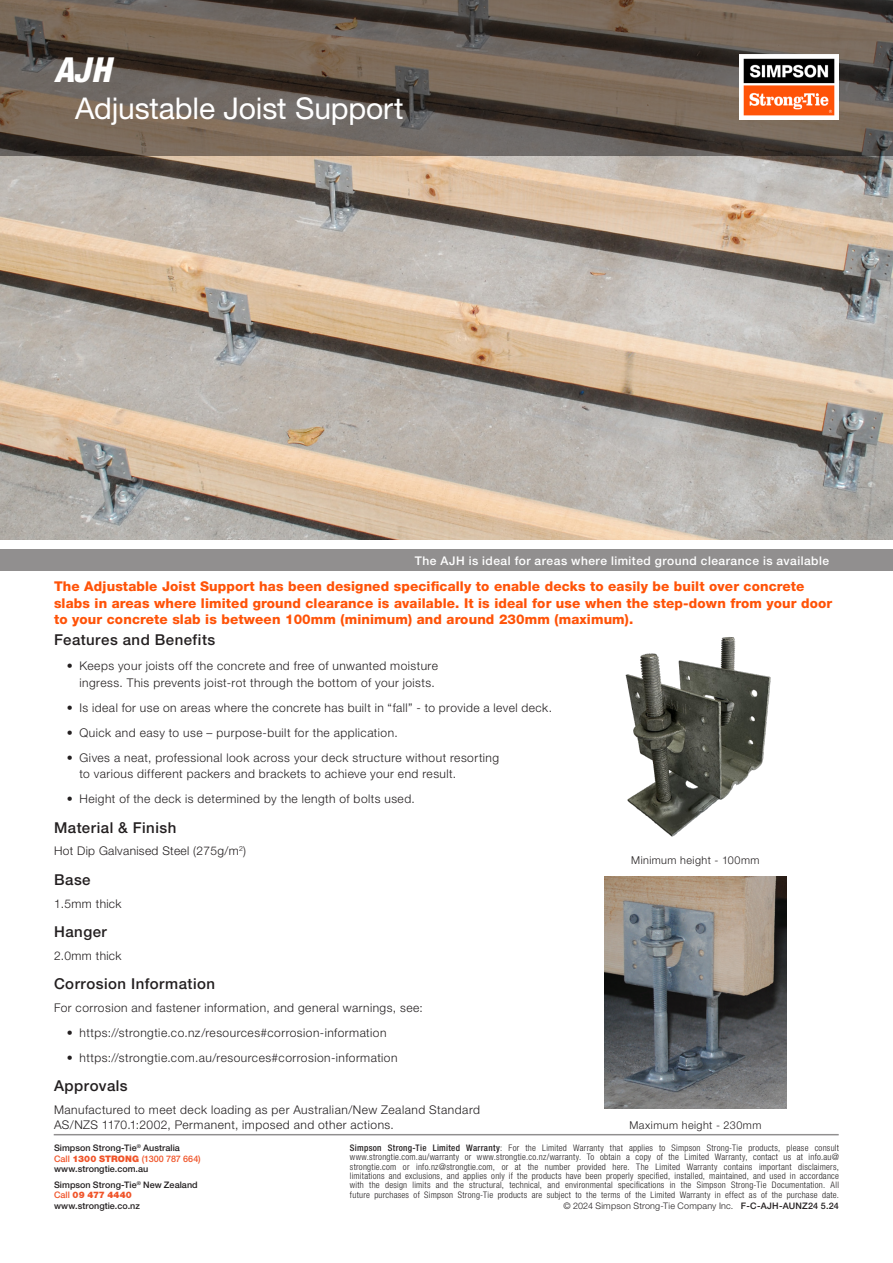
<style>
.page{position:relative;width:893px;height:1263px;background:#fff}
.page>*{position:absolute;margin:0;border:0;box-sizing:border-box;transform-origin:0 0}
.t1{font:italic 800 condensed 34.5px "Helvetica Neue LT Std";color:#fff}
.Main_Subheading{font:30px "Helvetica Neue LT Std";letter-spacing:-.005em;color:#fff}
.Heading{font:500 15px "Helvetica Neue LT Std";letter-spacing:.035em;color:#231f20}
.t2{font:800 13.5px/16.5px "Helvetica Neue LT Std";letter-spacing:.01em;color:#ff5308}
.Bullet_Text{font:300 12px/16.5px "Helvetica Neue LT Std";letter-spacing:.04em;color:#231f20}
.Callout{font:500 12px "Helvetica Neue LT Std";letter-spacing:.04em;color:#fff}
.Bullet_Text-2{font:300 10.8px "Helvetica Neue LT Std";letter-spacing:.045em;color:#231f20}
.t3{font:300 condensed 9px/9.3px "Helvetica Neue LT Std";letter-spacing:.025em;color:#231f20;text-align:justify}
.t4{font:500 9px "Helvetica Neue LT Std";letter-spacing:.005em;color:#231f20}
.t5{font:300 9px "Helvetica Neue LT Std";letter-spacing:.02em;color:#231f20}
.t6{font:500 9px "Helvetica Neue LT Std";letter-spacing:.005em;color:#f05429}
.t7{font:900 9px "Helvetica Neue LT Std";letter-spacing:.005em;color:#f05429}
.s1{font-weight:900}
.s2{font-weight:500}
</style>
<div class="page">
<div style="left:0;top:550px;width:893px;height:21px;background:#918f8f"></div>
<img style="left:0;top:156px;width:893px;height:383px">
<svg style="left:0;top:0;width:893px;height:156px;background:#675b51"></svg>
<img style="left:739px;top:54px;width:100px;height:65px">
<hr style="left:54px;top:1134px;width:785px;height:1px;background:#231f20">
<img style="left:604px;top:877px;width:183px;height:231px">
<img style="left:625px;top:637px;width:146px;height:200px">
<p class="t1" style="left:54px;top:48px;width:59px">AJH</p>
<p class="Main_Subheading" style="left:75px;top:91px;width:330px">Adjustable Joist Support</p>
<p class="Callout" style="left:415px;top:553px;width:416px">The AJH is ideal for areas where limited ground clearance is available</p>
<p class="t2" style="left:54px;top:578px;width:780px">The Adjustable Joist Support has been designed specifically to enable decks to easily be built over concrete slabs in areas where limited ground clearance is available. It is ideal for use when the step-down from your door to your concrete slab is between 100mm (minimum) and around 230mm (maximum).</p>
<p class="Heading" style="left:54px;top:631px;width:163px">Features and Benefits</p>
<p class="Bullet_Text" style="left:67px;top:657px;width:373px;text-align:right">• Keeps your joists off the concrete and free of unwanted moisture ingress. This prevents joist-rot through the bottom of your joists.</p>
<p class="Bullet_Text" style="left:67px;top:699px;width:487px">• Is ideal for use on areas where the concrete has built in “fall” - to provide a level deck.</p>
<p class="Bullet_Text" style="left:67px;top:724px;width:332px">• Quick and easy to use – purpose-built for the application.</p>
<p class="Bullet_Text" style="left:80px;top:749px;width:421px;text-indent:-13px">• Gives a neat, professional look across your deck structure without resorting to various different packers and brackets to achieve your end result.</p>
<p class="Bullet_Text" style="left:67px;top:790px;width:350px">• Height of the deck is determined by the length of bolts used.</p>
<p class="Heading" style="left:54px;top:818px;width:124px">Material &amp; Finish</p>
<p class="Bullet_Text" style="left:54px;top:843px;width:193px">Hot Dip Galvanised Steel (275g/m<sup>2</sup>)</p>
<p class="Heading" style="left:54px;top:870px;width:38px">Base</p>
<p class="Bullet_Text" style="left:54px;top:895px;width:69px">1.5mm thick</p>
<p class="Heading" style="left:54px;top:922px;width:54px">Hanger</p>
<p class="Bullet_Text" style="left:54px;top:947px;width:69px">2.0mm thick</p>
<p class="Heading" style="left:54px;top:975px;width:163px">Corrosion Information</p>
<p class="Bullet_Text" style="left:54px;top:999px;width:370px">For corrosion and fastener information, and general warnings, see:</p>
<p class="Bullet_Text" style="left:67px;top:1024px;width:321px">• https://strongtie.co.nz/resources#corrosion-information</p>
<p class="Bullet_Text" style="left:67px;top:1049px;width:332px">• https://strongtie.com.au/resources#corrosion-information</p>
<p class="Heading" style="left:54px;top:1077px;width:75px">Approvals</p>
<p class="Bullet_Text" style="left:54px;top:1102px;width:427px;line-height:14.4px">Manufactured to meet deck loading as per Australian/New Zealand Standard<br>AS/NZS 1170.1:2002, Permanent, imposed and other actions.</p>
<p class="Bullet_Text-2" style="left:631px;top:854px;width:130px">Minimum height - 100mm</p>
<p class="Bullet_Text-2" style="left:629px;top:1118px;width:134px">Maximum height - 230mm</p>
<p class="t4" style="left:54px;top:1142px;width:127px">Simpson Strong-Tie<sup>®</sup> Australia</p>
<p class="t6" style="left:54px;top:1153px;width:148px">Call <span class="s1">1300 STRONG</span> (1300 787 664)</p>
<p class="t4" style="left:54px;top:1163px;width:96px">www.strongtie.com.au</p>
<p class="t4" style="left:54px;top:1179px;width:145px">Simpson Strong-Tie<sup>®</sup> New Zealand</p>
<p class="t7" style="left:54px;top:1190px;width:79px"><span class="s2">Call</span> 09 477 4440</p>
<p class="t4" style="left:54px;top:1200px;width:87px">www.strongtie.co.nz</p>
<p class="t3" style="left:350px;top:1143px;width:491px"><span class="s2">Simpson Strong-Tie Limited Warranty</span>: For the Limited Warranty that applies to Simpson Strong-Tie products, please consult www.strongtie.com.au/warranty or www.strongtie.co.nz/warranty. To obtain a copy of the Limited Warranty, contact us at info.au@ strongtie.com or info.nz@strongtie.com, or at the number provided here. The Limited Warranty contains important disclaimers, limitations and exclusions, and applies only if the products have been properly specified, installed, maintained, and used in accordance with the design limits and the structural, technical, and environmental specifications in the Simpson Strong‑Tie Documentation. All future purchases of Simpson Strong-Tie products are subject to the terms of the Limited Warranty in effect as of the purchase date.</p>
<p class="t5" style="left:563px;top:1200px;width:277px">© 2024 Simpson Strong‑Tie Company Inc. <span class="s2">F-C-AJH-AUNZ24 5.24</span></p>
</div>
